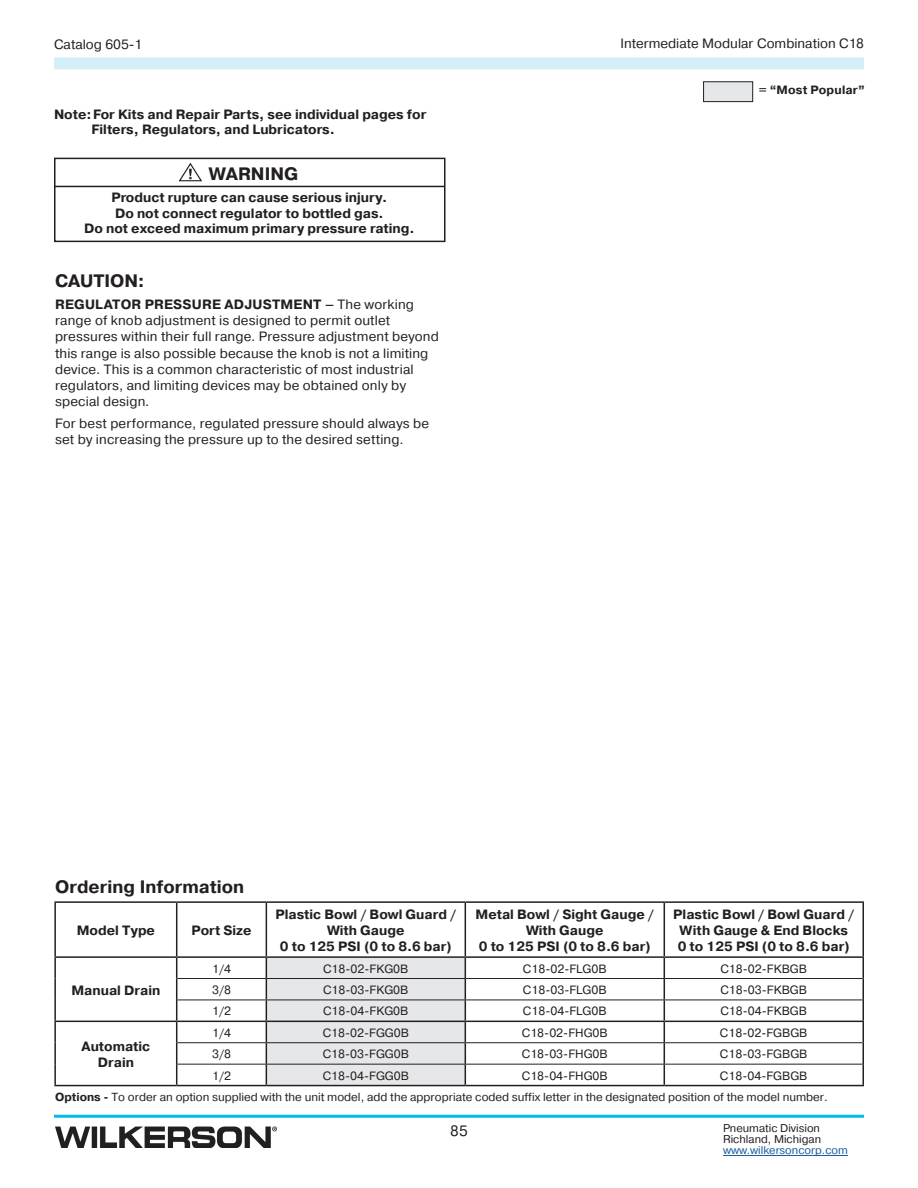
<style>
.page{position:relative;width:918px;height:1188px;background:#fff}
.page>*{position:absolute;margin:0;border:0;box-sizing:border-box;transform-origin:0 0}
._12p_Head{font:700 18px "Pragmatica";color:#231f20}
.Warning_Head{font:700 18px "Pragmatica";color:#231f20}
.t1{font:15px "Pragmatica";color:#231f20}
._9p_Body__left_justified{font:13.5px/16.2px "Pragmatica";letter-spacing:.01em;color:#231f20}
.Notes__9pt_bold{font:700 13.5px/15px "Pragmatica";color:#231f20}
.Warning_Body{font:700 13.5px "Pragmatica";color:#231f20}
.t2{font:12px "Pragmatica";color:#231f20}
.t3{font:700 12px "Pragmatica";letter-spacing:.015em;color:#231f20}
.t4{font:11.7px "Pragmatica";color:#231f20}
.t5{font:11.25px/11.2px "Pragmatica";color:#231f20}
.t6{font:11.25px "Pragmatica";color:#175d9e}
.s1{font-weight:700}
</style>
<div class="page">
<hr style="left:54px;top:1115px;width:810px;height:3px;background:#02bce5">
<div style="left:54px;top:57px;width:810px;height:12px;background:#d5eff8"></div>
<img style="left:55px;top:1126px;width:222px;height:22px">
<hr style="left:723px;top:1155px;width:125px;height:1px;background:#175d9e">
<div style="left:54px;top:158px;width:392px;height:84px;border:2px solid #231f20"></div>
<hr style="left:54px;top:186px;width:391px;height:1px;background:#231f20">
<svg style="left:180px;top:162px;width:22px;height:20px"></svg>
<hr style="left:54px;top:901px;width:123px;height:2px;background:#231f20">
<hr style="left:54px;top:903px;width:2px;height:53px;background:#231f20">
<hr style="left:177px;top:901px;width:89px;height:2px;background:#231f20">
<hr style="left:176px;top:903px;width:1px;height:53px;background:#231f20">
<hr style="left:266px;top:901px;width:199px;height:2px;background:#231f20">
<hr style="left:266px;top:903px;width:1px;height:53px;background:#231f20">
<hr style="left:465px;top:901px;width:199px;height:2px;background:#231f20">
<hr style="left:465px;top:903px;width:1px;height:53px;background:#231f20">
<hr style="left:664px;top:901px;width:200px;height:2px;background:#231f20">
<hr style="left:664px;top:903px;width:1px;height:53px;background:#231f20">
<hr style="left:862px;top:903px;width:2px;height:53px;background:#231f20">
<hr style="left:54px;top:956px;width:123px;height:2px;background:#231f20">
<hr style="left:54px;top:958px;width:2px;height:21px;background:#231f20">
<hr style="left:177px;top:956px;width:89px;height:2px;background:#231f20">
<hr style="left:266px;top:956px;width:199px;height:2px;background:#231f20">
<hr style="left:465px;top:956px;width:199px;height:2px;background:#231f20">
<hr style="left:664px;top:956px;width:200px;height:2px;background:#231f20">
<hr style="left:862px;top:958px;width:2px;height:21px;background:#231f20">
<hr style="left:54px;top:979px;width:2px;height:21px;background:#231f20">
<hr style="left:862px;top:979px;width:2px;height:21px;background:#231f20">
<hr style="left:54px;top:1000px;width:2px;height:21px;background:#231f20">
<hr style="left:862px;top:1000px;width:2px;height:21px;background:#231f20">
<hr style="left:54px;top:1021px;width:123px;height:1px;background:#231f20">
<hr style="left:54px;top:1022px;width:2px;height:21px;background:#231f20">
<hr style="left:177px;top:1021px;width:89px;height:1px;background:#231f20">
<hr style="left:465px;top:1021px;width:199px;height:1px;background:#231f20">
<hr style="left:664px;top:1021px;width:200px;height:1px;background:#231f20">
<hr style="left:862px;top:1022px;width:2px;height:21px;background:#231f20">
<hr style="left:54px;top:1043px;width:2px;height:21px;background:#231f20">
<hr style="left:862px;top:1043px;width:2px;height:21px;background:#231f20">
<hr style="left:54px;top:1064px;width:2px;height:21px;background:#231f20">
<svg style="left:176px;top:958px;width:1px;height:127px"></svg>
<svg style="left:266px;top:957px;width:200px;height:128px;background:#dddee0"></svg>
<svg style="left:664px;top:958px;width:1px;height:127px"></svg>
<hr style="left:862px;top:1064px;width:2px;height:21px;background:#231f20">
<hr style="left:54px;top:1085px;width:123px;height:1px;background:#231f20">
<hr style="left:177px;top:1085px;width:89px;height:1px;background:#231f20">
<hr style="left:266px;top:1085px;width:199px;height:1px;background:#231f20">
<hr style="left:465px;top:1085px;width:199px;height:1px;background:#231f20">
<hr style="left:664px;top:1085px;width:200px;height:1px;background:#231f20">
<hr style="left:177px;top:978px;width:89px;height:1px;background:#231f20">
<hr style="left:266px;top:978px;width:199px;height:1px;background:#231f20">
<hr style="left:465px;top:978px;width:199px;height:1px;background:#231f20">
<hr style="left:664px;top:978px;width:199px;height:1px;background:#231f20">
<hr style="left:177px;top:1000px;width:89px;height:1px;background:#231f20">
<hr style="left:266px;top:1000px;width:199px;height:1px;background:#231f20">
<hr style="left:465px;top:1000px;width:199px;height:1px;background:#231f20">
<hr style="left:664px;top:1000px;width:199px;height:1px;background:#231f20">
<hr style="left:177px;top:1042px;width:89px;height:1px;background:#231f20">
<hr style="left:266px;top:1042px;width:199px;height:1px;background:#231f20">
<hr style="left:465px;top:1042px;width:199px;height:1px;background:#231f20">
<hr style="left:664px;top:1042px;width:199px;height:1px;background:#231f20">
<hr style="left:177px;top:1064px;width:89px;height:1px;background:#231f20">
<hr style="left:266px;top:1064px;width:199px;height:1px;background:#231f20">
<hr style="left:465px;top:1064px;width:199px;height:1px;background:#231f20">
<hr style="left:664px;top:1064px;width:199px;height:1px;background:#231f20">
<div style="left:704px;top:82px;width:49px;height:20px;background:#e6e7e9"></div>
<div style="left:703px;top:81px;width:50px;height:21px;border:1px solid #231f20"></div>
<p class="_9p_Body__left_justified" style="left:54px;top:37px;width:90px">Catalog 605-1</p>
<p class="Notes__9pt_bold" style="left:92px;top:107px;width:336px;text-indent:-38px">Note:For Kits and Repair Parts, see individual pages for<br>Filters, Regulators, and Lubricators.</p>
<p class="Warning_Head" style="left:209px;top:162px;width:91px">WARNING</p>
<p class="Warning_Body" style="left:111px;top:188px;width:278px">Product rupture can cause serious injury.</p>
<p class="Warning_Body" style="left:115px;top:204px;width:270px">Do not connect regulator to bottled gas.</p>
<p class="Warning_Body" style="left:84px;top:220px;width:332px">Do not exceed maximum primary pressure rating.</p>
<p class="_12p_Head" style="left:55px;top:270px;width:91px">CAUTION:</p>
<p class="_9p_Body__left_justified" style="left:55px;top:297px;width:385px"><span class="s1">REGULATOR PRESSURE ADJUSTMENT –</span> The working range of knob adjustment is designed to permit outlet pressures within their full range. Pressure adjustment beyond this range is also possible because the knob is not a limiting device. This is a common characteristic of most industrial regulators, and limiting devices may be obtained only by special design.</p>
<p class="_9p_Body__left_justified" style="left:55px;top:415px;width:376px">For best performance, regulated pressure should always be set by increasing the pressure up to the desired setting.</p>
<p class="_9p_Body__left_justified" style="left:620px;top:36px;width:245px">Intermediate Modular Combination C18</p>
<p class="t3" style="left:759px;top:82px;width:108px">= “Most Popular”</p>
<p class="_12p_Head" style="left:55px;top:876px;width:191px">Ordering Information</p>
<p class="Notes__9pt_bold" style="left:77px;top:923px;width:80px">Model Type</p>
<p class="Notes__9pt_bold" style="left:191px;top:923px;width:62px">Port Size</p>
<p class="Notes__9pt_bold" style="left:275px;top:907px;width:182px">Plastic Bowl / Bowl Guard /</p>
<p class="Notes__9pt_bold" style="left:327px;top:923px;width:79px">With Gauge</p>
<p class="Notes__9pt_bold" style="left:280px;top:939px;width:174px">0 to 125 PSI (0 to 8.6 bar)</p>
<p class="Notes__9pt_bold" style="left:476px;top:907px;width:180px">Metal Bowl / Sight Gauge /</p>
<p class="Notes__9pt_bold" style="left:526px;top:923px;width:79px">With Gauge</p>
<p class="Notes__9pt_bold" style="left:479px;top:939px;width:174px">0 to 125 PSI (0 to 8.6 bar)</p>
<p class="Notes__9pt_bold" style="left:673px;top:906px;width:182px;line-height:16.2px;text-align:center">Plastic Bowl / Bowl Guard /<br>With Gauge &amp; End Blocks</p>
<p class="Notes__9pt_bold" style="left:678px;top:939px;width:174px">0 to 125 PSI (0 to 8.6 bar)</p>
<p class="Notes__9pt_bold" style="left:71px;top:983px;width:90px">Manual Drain</p>
<p class="t2" style="left:212px;top:961px;width:20px">1/4</p>
<p class="t2" style="left:323px;top:961px;width:87px">C18-02-FKG0B</p>
<p class="t2" style="left:523px;top:961px;width:85px">C18-02-FLG0B</p>
<p class="t2" style="left:720px;top:961px;width:88px">C18-02-FKBGB</p>
<p class="t2" style="left:212px;top:982px;width:20px">3/8</p>
<p class="t2" style="left:323px;top:982px;width:87px">C18-03-FKG0B</p>
<p class="t2" style="left:523px;top:982px;width:85px">C18-03-FLG0B</p>
<p class="t2" style="left:720px;top:982px;width:88px">C18-03-FKBGB</p>
<p class="t2" style="left:212px;top:1004px;width:20px">1/2</p>
<p class="t2" style="left:323px;top:1004px;width:87px">C18-04-FKG0B</p>
<p class="t2" style="left:523px;top:1004px;width:85px">C18-04-FLG0B</p>
<p class="t2" style="left:720px;top:1004px;width:88px">C18-04-FKBGB</p>
<p class="t2" style="left:212px;top:1025px;width:20px">1/4</p>
<p class="t2" style="left:323px;top:1025px;width:88px">C18-02-FGG0B</p>
<p class="t2" style="left:522px;top:1025px;width:87px">C18-02-FHG0B</p>
<p class="t2" style="left:720px;top:1025px;width:89px">C18-02-FGBGB</p>
<p class="t2" style="left:212px;top:1047px;width:20px">3/8</p>
<p class="t2" style="left:323px;top:1047px;width:88px">C18-03-FGG0B</p>
<p class="t2" style="left:522px;top:1047px;width:87px">C18-03-FHG0B</p>
<p class="t2" style="left:720px;top:1047px;width:89px">C18-03-FGBGB</p>
<p class="t2" style="left:212px;top:1068px;width:20px">1/2</p>
<p class="t2" style="left:323px;top:1068px;width:88px">C18-04-FGG0B</p>
<p class="t2" style="left:522px;top:1068px;width:87px">C18-04-FHG0B</p>
<p class="t2" style="left:720px;top:1068px;width:89px">C18-04-FGBGB</p>
<p class="t4" style="left:55px;top:1089px;width:774px"><span class="s1">Options -</span> To order an option supplied with the unit model, add the appropriate coded suffix letter in the designated position of the model number.</p>
<p class="Notes__9pt_bold" style="left:82px;top:1039px;width:70px">Automatic</p>
<p class="Notes__9pt_bold" style="left:98px;top:1055px;width:38px">Drain</p>
<p class="t1" style="left:450px;top:1121px;width:19px">85</p>
<p class="t5" style="left:723px;top:1123px;width:100px">Pneumatic Division<br>Richland, Michigan</p>
<p class="t6" style="left:723px;top:1144px;width:126px">www.wilkersoncorp.com</p>
</div>
